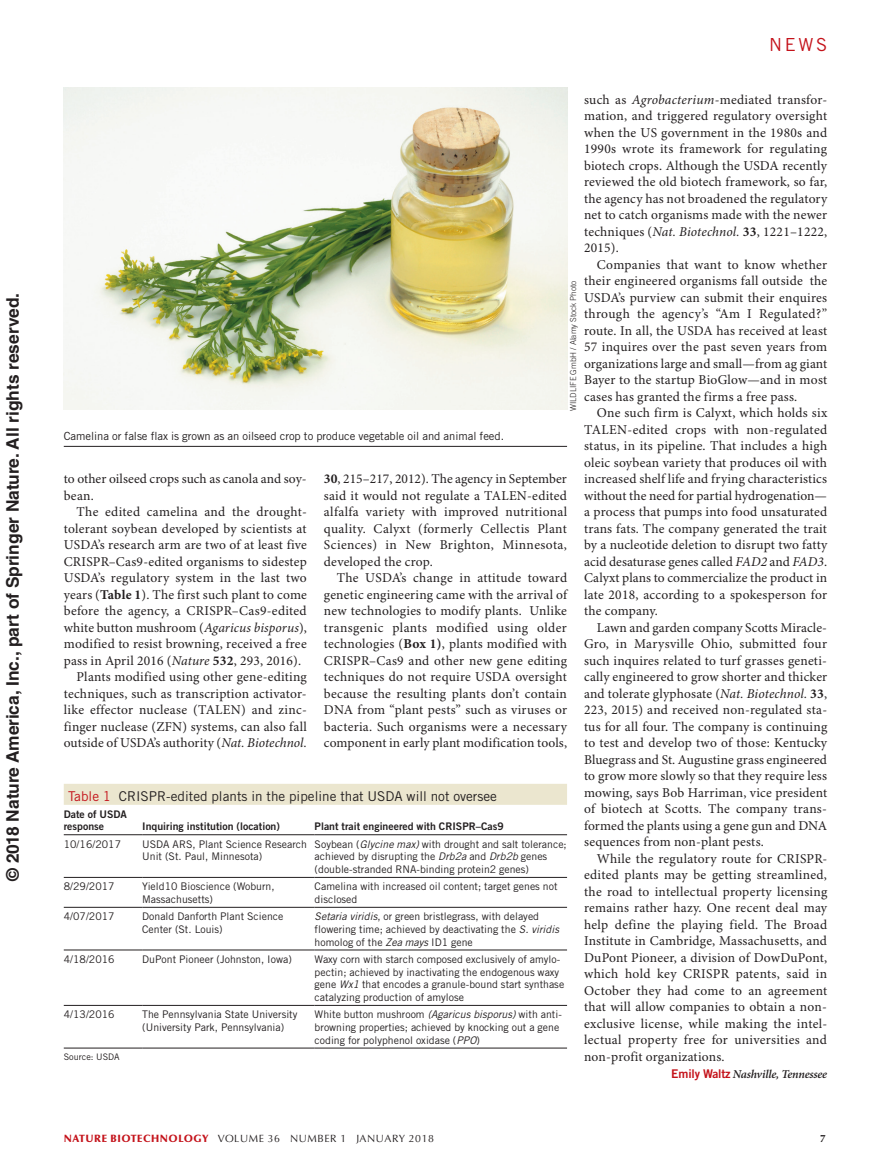
<style>
.page{position:relative;width:891px;height:1175px;background:#fff}
.page>*{position:absolute;margin:0;border:0;box-sizing:border-box;transform-origin:0 0}
.t1{font:18px "Trade Gothic LT Std";color:#c4121a}
.t2{font:700 17.4px "Helvetica LT Std";color:#231f20}
.t3{font:13.5px/16.5px "Minion Pro";letter-spacing:.015em;color:#231f20;text-align:justify}
.t4{font:13.5px "Trade Gothic LT Std";color:#231f20}
.t5{font:italic 600 12px "Minion Pro";letter-spacing:-.015em;color:#231f20}
.t6{font:11.25px "Trade Gothic LT Std";letter-spacing:-.005em;color:#231f20}
.t7{font:10.5px/12.8px "Trade Gothic LT Std";color:#231f20}
.t8{font:10.5px/12.8px "Trade Gothic LT Std Bd 2";color:#231f20}
.t9{font:10.5px "Optima LT Std";letter-spacing:.05em;color:#231f20}
.t10{font:700 10.5px "Optima LT Std";color:#231f20}
.t11{font:9px "Trade Gothic LT Std";color:#231f20}
.t12{font:300 8.25px "Trade Gothic LT Std";letter-spacing:-.005em;color:#231f20}
.s1{font-style:italic}
.s2{font-weight:700}
.s3{font-family:"Trade Gothic LT Std Bd 2";font-weight:400;font-style:normal;color:#c4121a}
.s4{color:#c4121a}
.s5{font-weight:900;color:#c4121a}
</style>
<div class="page">
<hr style="left:64px;top:877px;width:78px;height:1px;background:#231f20">
<hr style="left:142px;top:877px;width:173px;height:1px;background:#231f20">
<hr style="left:315px;top:877px;width:252px;height:1px;background:#231f20">
<hr style="left:64px;top:907px;width:78px;height:1px;background:#231f20">
<hr style="left:142px;top:907px;width:173px;height:1px;background:#231f20">
<hr style="left:315px;top:907px;width:252px;height:1px;background:#231f20">
<hr style="left:64px;top:949px;width:78px;height:1px;background:#231f20">
<hr style="left:142px;top:949px;width:173px;height:1px;background:#231f20">
<hr style="left:315px;top:949px;width:252px;height:1px;background:#231f20">
<hr style="left:64px;top:1005px;width:78px;height:1px;background:#231f20">
<hr style="left:142px;top:1005px;width:173px;height:1px;background:#231f20">
<hr style="left:315px;top:1005px;width:252px;height:1px;background:#231f20">
<hr style="left:64px;top:1047px;width:78px;height:1px;background:#231f20">
<hr style="left:142px;top:1047px;width:173px;height:1px;background:#231f20">
<hr style="left:315px;top:1047px;width:252px;height:1px;background:#231f20">
<hr style="left:64px;top:834px;width:78px;height:1px;background:#231f20">
<hr style="left:142px;top:834px;width:173px;height:1px;background:#231f20">
<hr style="left:315px;top:834px;width:252px;height:1px;background:#231f20">
<div style="left:64px;top:783px;width:503px;height:21px;background:#ebe6cf"></div>
<img style="left:64px;top:87px;width:503px;height:323px">
<hr style="left:64px;top:446px;width:503px;height:1px;background:#231f20">
<p class="t2" style="left:2px;top:881px;width:589px;rotate:-90deg">© 2018 Nature America, Inc., part of Springer Nature. All rights reserved.</p>
<h1 class="t1" style="left:769px;top:34px;width:60px">NEWS</h1>
<p class="t3" style="left:584px;top:92px;width:245px">such as <span class="s1">Agrobacterium</span>-mediated transfor&shy;mation, and triggered regulatory oversight when the US government in the 1980s and 1990s wrote its framework for regulating biotech crops. Although the USDA recently reviewed the old biotech framework, so far, the agency has not broadened the regulatory net to catch organisms made with the newer techniques (<span class="s1">Nat. Biotechnol.</span> <span class="s2">33</span>, 1221–1222, 2015).</p>
<p class="t3" style="left:584px;top:257px;width:245px;text-indent:13px">Companies that want to know whether their engineered organisms fall outside the USDA’s purview can submit their enquires through the agency’s “Am I Regulated?” route. In all, the USDA has received at least 57 inquires over the past seven years from organizations large and small—from ag giant Bayer to the startup BioGlow—and in most cases has granted the firms a free pass.</p>
<p class="t3" style="left:584px;top:405px;width:245px;text-indent:13px">One such firm is Calyxt, which holds six TALEN-edited crops with non-regulated status, in its pipeline. That includes a high oleic soybean variety that produces oil with increased shelf life and frying characteristics without the need for partial hydrogenation— a process that pumps into food unsaturated trans fats. The company generated the trait by a nucleotide deletion to disrupt two fatty acid desaturase genes called <span class="s1">FAD2</span> and <span class="s1">FAD3</span>.<br>Calyxt plans to commercialize the product in late 2018, according to a spokesperson for the company.</p>
<p class="t3" style="left:584px;top:620px;width:245px;text-indent:13px">Lawn and garden company Scotts Miracle-Gro, in Marysville Ohio, submitted four such inquires related to turf grasses geneti&shy;cally engineered to grow shorter and thicker and tolerate glyphosate (<span class="s1">Nat. Biotechnol.</span> <span class="s2">33</span>, 223, 2015) and received non-regulated sta&shy;tus for all four. The company is continuing to test and develop two of those: Kentucky Bluegrass and St. Augustine grass engineered to grow more slowly so that they require less mowing, says Bob Harriman, vice president of biotech at Scotts. The company trans&shy;formed the plants using a gene gun and DNA sequences from non-plant pests.</p>
<p class="t3" style="left:584px;top:851px;width:245px;text-indent:13px">While the regulatory route for CRISPR&shy;edited plants may be getting streamlined, the road to intellectual property licensing remains rather hazy. One recent deal may help define the playing field. The Broad Institute in Cambridge, Massachusetts, and DuPont Pioneer, a division of DowDuPont, which hold key CRISPR patents, said in October they had come to an agreement that will allow companies to obtain a non&shy;exclusive license, while making the intel&shy;lectual property free for universities and non-profit organizations.</p>
<p class="t5" style="left:671px;top:1066px;width:157px"><span class="s3">Emily Waltz</span> Nashville, Tennessee</p>
<p class="t12" style="left:568px;top:411px;width:132px;rotate:-90deg">WILDLIFE GmbH / Alamy Stock Photo</p>
<p class="t6" style="left:64px;top:429px;width:442px">Camelina or false flax is grown as an oilseed crop to produce vegetable oil and animal feed.</p>
<p class="t3" style="left:324px;top:471px;width:245px"><span class="s2">30</span>, 215–217, 2012). The agency in September said it would not regulate a TALEN-edited alfalfa variety with improved nutritional quality. Calyxt (formerly Cellectis Plant Sciences) in New Brighton, Minnesota, developed the crop.</p>
<p class="t3" style="left:324px;top:570px;width:245px;text-indent:13px">The USDA’s change in attitude toward genetic engineering came with the arrival of new technologies to modify plants. Unlike transgenic plants modified using older technologies (<span class="s2">Box 1)</span>, plants modified with CRISPR–Cas9 and other new gene editing techniques do not require USDA oversight because the resulting plants don’t contain DNA from “plant pests” such as viruses or bacteria. Such organisms were a necessary component in early plant modification tools,</p>
<p class="t4" style="left:68px;top:787px;width:431px"><span class="s4">Table 1</span> CRISPR-edited plants in the pipeline that USDA will not oversee</p>
<p class="t8" style="left:64px;top:807px;width:65px">Date of USDA response</p>
<p class="t3" style="left:64px;top:471px;width:244px">to other oilseed crops such as canola and soy&shy;bean.</p>
<p class="t3" style="left:77px;top:504px;width:232px">The edited camelina and the drought-</p>
<p class="t3" style="left:64px;top:521px;width:244px">tolerant soybean developed by scientists at</p>
<p class="t3" style="left:64px;top:537px;width:245px">USDA’s research arm are two of at least five</p>
<p class="t3" style="left:64px;top:554px;width:245px">CRISPR–Cas9-edited organisms to sidestep</p>
<p class="t3" style="left:64px;top:570px;width:245px">USDA’s regulatory system in the last two</p>
<p class="t3" style="left:64px;top:587px;width:245px">years (<span class="s2">Table 1</span>). The first such plant to come</p>
<p class="t3" style="left:64px;top:603px;width:244px">before the agency, a CRISPR–Cas9-edited</p>
<p class="t3" style="left:64px;top:620px;width:245px">white button mushroom (<span class="s1">Agaricus bisporus</span>),</p>
<p class="t3" style="left:64px;top:636px;width:244px">modified to resist browning, received a free</p>
<p class="t3" style="left:64px;top:653px;width:239px">pass in April 2016 (<span class="s1">Nature</span> <span class="s2">532</span>, 293, 2016).</p>
<p class="t3" style="left:77px;top:669px;width:232px">Plants modified using other gene-editing</p>
<p class="t3" style="left:64px;top:686px;width:244px">techniques, such as transcription activator-</p>
<p class="t3" style="left:64px;top:702px;width:245px">like effector nuclease (TALEN) and zinc-</p>
<p class="t3" style="left:64px;top:719px;width:245px">finger nuclease (ZFN) systems, can also fall</p>
<p class="t3" style="left:64px;top:735px;width:245px">outside of USDA’s authority (<span class="s1">Nat. Biotechnol.</span></p>
<p class="t8" style="left:142px;top:820px;width:139px">Inquiring institution (location)</p>
<p class="t8" style="left:315px;top:820px;width:191px">Plant trait engineered with CRISPR–Cas9</p>
<p class="t7" style="left:64px;top:837px;width:59px">10/16/2017</p>
<p class="t7" style="left:142px;top:837px;width:166px">USDA ARS, Plant Science Research<br>Unit (St. Paul, Minnesota)</p>
<p class="t7" style="left:315px;top:837px;width:254px">Soybean (<span class="s1">Glycine max)</span> with drought and salt tolerance; achieved by disrupting the <span class="s1">Drb2a</span> and <span class="s1">Drb2b</span> genes (double-stranded RNA-binding protein2 genes)</p>
<p class="t7" style="left:64px;top:880px;width:52px">8/29/2017</p>
<p class="t7" style="left:142px;top:880px;width:134px">Yield10 Bioscience (Woburn,<br>Massachusetts)</p>
<p class="t7" style="left:315px;top:880px;width:244px">Camelina with increased oil content; target genes not disclosed</p>
<p class="t7" style="left:64px;top:910px;width:52px">4/07/2017</p>
<p class="t7" style="left:142px;top:910px;width:143px">Donald Danforth Plant Science<br>Center (St. Louis)</p>
<p class="t7" style="left:315px;top:910px;width:246px"><span class="s1">Setaria viridis</span>, or green bristlegrass, with delayed flowering time; achieved by deactivating the <span class="s1">S. viridis </span>homolog of the <span class="s1">Zea mays</span> ID1 gene</p>
<p class="t7" style="left:64px;top:952px;width:52px">4/18/2016</p>
<p class="t7" style="left:142px;top:952px;width:151px">DuPont Pioneer (Johnston, Iowa)</p>
<p class="t7" style="left:315px;top:952px;width:251px">Waxy corn with starch composed exclusively of amylo&shy;pectin; achieved by inactivating the endogenous waxy gene <span class="s1">Wx1</span> that encodes a granule-bound start synthase catalyzing production of amylose</p>
<p class="t7" style="left:64px;top:1008px;width:52px">4/13/2016</p>
<p class="t7" style="left:142px;top:1008px;width:157px">The Pennsylvania State University (University Park, Pennsylvania)</p>
<p class="t7" style="left:315px;top:1008px;width:249px">White button mushroom <span class="s1">(Agaricus bisporus)</span> with anti&shy;browning properties; achieved by knocking out a gene coding for polyphenol oxidase (<span class="s1">PPO</span>)</p>
<p class="t11" style="left:64px;top:1051px;width:57px">Source: USDA</p>
<p class="t9" style="left:64px;top:1132px;width:372px"><span class="s5">NATURE BIOTECHNOLOGY</span> VOLUME 36 NUMBER 1 JANUARY 2018</p>
<p class="t10" style="left:820px;top:1132px;width:7px">7</p>
</div>
